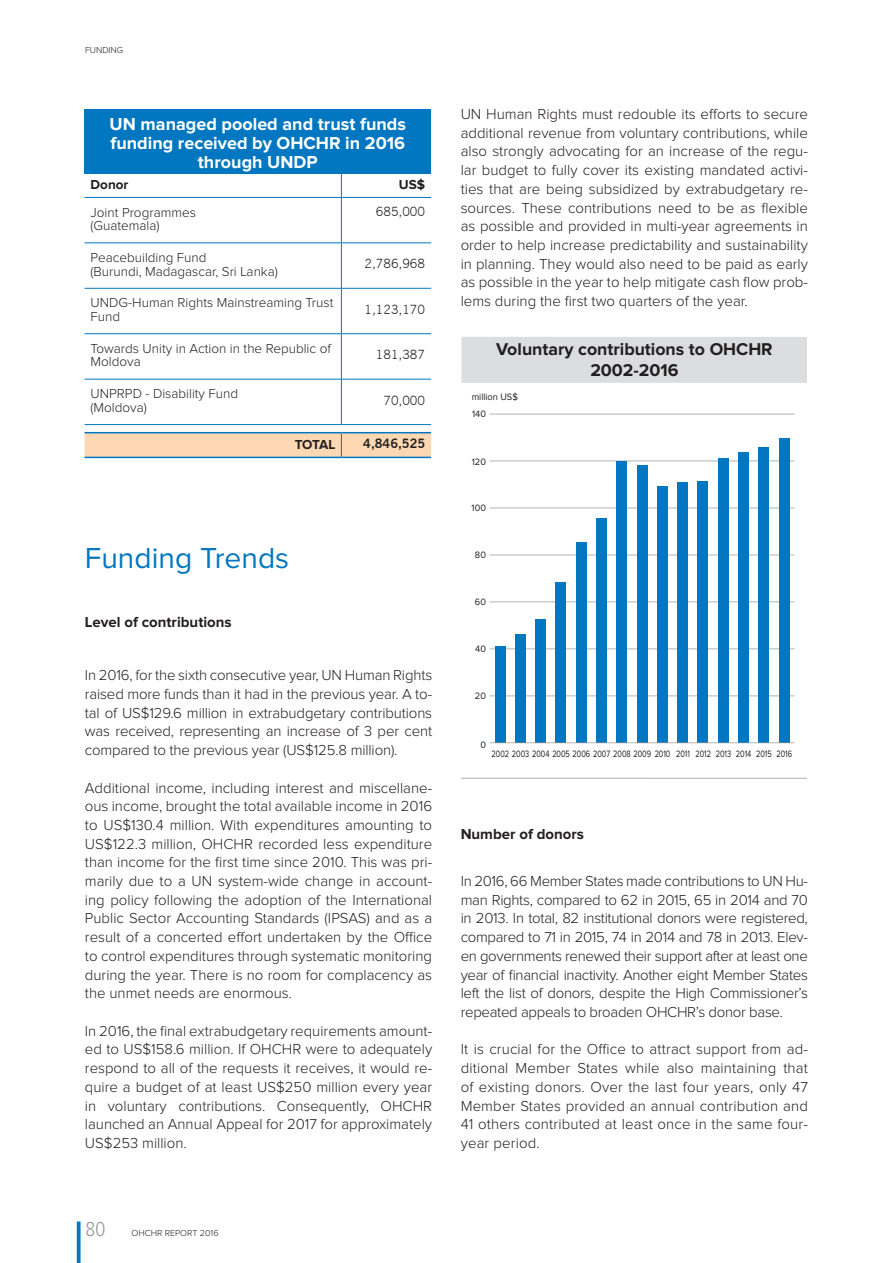
<style>
.page{position:relative;width:893px;height:1263px;background:#fff}
.page>*{position:absolute;margin:0;border:0;box-sizing:border-box;transform-origin:0 0}
.Main_Heading{font:30px "Proxima Nova";color:#0077c0}
.t1{font:300 21px "Proxima Nova Cond";color:#939598}
.Title_Table_Text{font:700 18px/19.2px "Proxima Nova";color:#fff;text-align:center}
.t2{font:700 17.7px/21.3px "Proxima Nova";color:#231f20;text-align:center}
.t3{font:300 15px/18.8px "Proxima Nova";color:#231f20;text-align:justify}
.Subheading-minor{font:700 15px "Proxima Nova";color:#231f20}
.Table_Text_9{font:300 13.5px/13.5px "Proxima Nova";color:#231f20}
.Table_Text_9-2{font:700 13.5px "Proxima Nova";color:#231f20}
.Table_text_9_Figure{font:300 12.75px "News Gothic BT";color:#231f20}
.Table_text_9_Figure-2{font:700 12.75px "News Gothic BT";color:#231f20}
.t4{font:9.6px "Proxima Nova";color:#231f20;scale:.77 1}
.t5{font:9.6px "Proxima Nova";color:#231f20;scale:.96 1}
.t6{font:9.6px "Proxima Nova";color:#231f20}
.t7{font:300 9px "Proxima Nova";color:#231f20}
</style>
<div class="page">
<svg style="left:77px;top:1221px;width:4px;height:42px"></svg>
<div style="left:461px;top:337px;width:346px;height:46px;background:#dcdddf"></div>
<svg style="left:490px;top:414px;width:304px;height:282px"></svg>
<div style="left:495px;top:646px;width:10px;height:97px;background:#0077c0"></div>
<div style="left:515px;top:635px;width:11px;height:108px;background:#0077c0"></div>
<div style="left:535px;top:619px;width:11px;height:124px;background:#0077c0"></div>
<div style="left:556px;top:582px;width:10px;height:161px;background:#0077c0"></div>
<div style="left:576px;top:542px;width:10px;height:201px;background:#0077c0"></div>
<div style="left:596px;top:518px;width:11px;height:225px;background:#0077c0"></div>
<div style="left:617px;top:461px;width:10px;height:282px;background:#0077c0"></div>
<div style="left:637px;top:465px;width:10px;height:278px;background:#0077c0"></div>
<div style="left:657px;top:486px;width:11px;height:257px;background:#0077c0"></div>
<div style="left:677px;top:482px;width:11px;height:261px;background:#0077c0"></div>
<div style="left:698px;top:482px;width:10px;height:261px;background:#0077c0"></div>
<div style="left:718px;top:458px;width:10px;height:285px;background:#0077c0"></div>
<div style="left:738px;top:452px;width:11px;height:291px;background:#0077c0"></div>
<div style="left:758px;top:447px;width:11px;height:296px;background:#0077c0"></div>
<div style="left:779px;top:438px;width:10px;height:305px;background:#0077c0"></div>
<svg style="left:490px;top:742px;width:304px;height:1px"></svg>
<div style="left:85px;top:109px;width:346px;height:65px;background:#0077c0"></div>
<svg style="left:85px;top:198px;width:346px;height:228px"></svg>
<hr style="left:85px;top:243px;width:256px;height:1px;background:#0077c0">
<hr style="left:341px;top:243px;width:90px;height:1px;background:#0077c0">
<hr style="left:85px;top:288px;width:256px;height:1px;background:#0077c0">
<hr style="left:341px;top:288px;width:90px;height:1px;background:#0077c0">
<hr style="left:85px;top:333px;width:256px;height:1px;background:#0077c0">
<hr style="left:341px;top:333px;width:90px;height:1px;background:#0077c0">
<hr style="left:85px;top:379px;width:256px;height:1px;background:#0077c0">
<hr style="left:341px;top:379px;width:90px;height:1px;background:#0077c0">
<hr style="left:85px;top:432px;width:256px;height:1px;background:#0077c0">
<hr style="left:341px;top:432px;width:90px;height:1px;background:#0077c0">
<hr style="left:85px;top:457px;width:256px;height:1px;background:#0077c0">
<hr style="left:341px;top:457px;width:90px;height:1px;background:#0077c0">
<svg style="left:341px;top:174px;width:1px;height:23px"></svg>
<hr style="left:341px;top:198px;width:1px;height:45px;background:#0077c0">
<hr style="left:341px;top:243px;width:1px;height:45px;background:#0077c0">
<hr style="left:341px;top:289px;width:1px;height:44px;background:#0077c0">
<hr style="left:341px;top:334px;width:1px;height:45px;background:#0077c0">
<hr style="left:341px;top:379px;width:1px;height:45px;background:#0077c0">
<svg style="left:85px;top:433px;width:346px;height:24px"></svg>
<hr style="left:85px;top:197px;width:256px;height:1px;background:#0077c0">
<hr style="left:341px;top:197px;width:90px;height:1px;background:#0077c0">
<hr style="left:85px;top:424px;width:256px;height:1px;background:#0077c0">
<hr style="left:341px;top:424px;width:90px;height:1px;background:#0077c0">
<p class="t7" style="left:85px;top:46px;width:40px">FUNDING</p>
<p class="Title_Table_Text" style="left:110px;top:115px;width:298px">UN managed pooled and trust funds funding received by OHCHR in 2016 through UNDP</p>
<p class="Table_Text_9-2" style="left:91px;top:178px;width:39px">Donor</p>
<p class="Table_Text_9-2" style="left:399px;top:178px;width:28px">US$</p>
<p class="Table_Text_9" style="left:91px;top:206px;width:107px">Joint Programmes (Guatemala)</p>
<p class="Table_text_9_Figure" style="left:376px;top:203px;width:51px">685,000</p>
<p class="Table_Text_9" style="left:91px;top:251px;width:189px">Peacebuilding Fund<br>(Burundi, Madagascar, Sri Lanka)</p>
<p class="Table_text_9_Figure" style="left:364px;top:256px;width:62px">2,786,968</p>
<p class="Table_Text_9" style="left:91px;top:297px;width:244px">UNDG-Human Rights Mainstreaming Trust<br>Fund</p>
<p class="Table_text_9_Figure" style="left:364px;top:301px;width:62px">1,123,170</p>
<p class="Table_Text_9" style="left:91px;top:342px;width:242px">Towards Unity in Action in the Republic of<br>Moldova</p>
<p class="Table_text_9_Figure" style="left:376px;top:347px;width:51px">181,387</p>
<p class="Table_Text_9" style="left:91px;top:388px;width:149px">UNPRPD - Disability Fund (Moldova)</p>
<p class="Table_text_9_Figure" style="left:383px;top:392px;width:43px">70,000</p>
<p class="Table_Text_9-2" style="left:295px;top:438px;width:42px">TOTAL</p>
<p class="Table_text_9_Figure-2" style="left:363px;top:436px;width:63px">4,846,525</p>
<p class="Main_Heading" style="left:85px;top:544px;width:206px">Funding Trends</p>
<p class="Subheading-minor" style="left:85px;top:615px;width:148px">Level of contributions</p>
<p class="t3" style="left:85px;top:666px;width:349px">In 2016, for the sixth consecutive year, UN Human Rights raised more funds than it had in the previous year. A to&shy;tal of US$129.6 million in extrabudgetary contributions was received, representing an increase of 3 per cent compared to the previous year (US$125.8 million).</p>
<p class="t3" style="left:85px;top:779px;width:349px">Additional income, including interest and miscellane&shy;ous income, brought the total available income in 2016 to US$130.4 million. With expenditures amounting to US$122.3 million, OHCHR recorded less expenditure than income for the first time since 2010. This was pri&shy;marily due to a UN system-wide change in account&shy;ing policy following the adoption of the International Public Sector Accounting Standards (IPSAS) and as a result of a concerted effort undertaken by the Office to control expenditures through systematic monitoring during the year. There is no room for complacency as the unmet needs are enormous.</p>
<p class="t3" style="left:85px;top:1022px;width:349px">In 2016, the final extrabudgetary requirements amount&shy;ed to US$158.6 million. If OHCHR were to adequately respond to all of the requests it receives, it would re&shy;quire a budget of at least US$250 million every year in voluntary contributions. Consequently, OHCHR launched an Annual Appeal for 2017 for approximately US$253 million.</p>
<h2 class="t1" style="left:85px;top:1219px;width:22px">80</h2>
<p class="t7" style="left:131px;top:1229px;width:89px">OHCHR REPORT 2016</p>
<p class="t3" style="left:461px;top:105px;width:349px">UN Human Rights must redouble its efforts to secure additional revenue from voluntary contributions, while also strongly advocating for an increase of the regu&shy;lar budget to fully cover its existing mandated activi&shy;ties that are being subsidized by extrabudgetary re&shy;sources. These contributions need to be as flexible as possible and provided in multi-year agreements in order to help increase predictability and sustainability in planning. They would also need to be paid as early as possible in the year to help mitigate cash flow prob&shy;lems during the first two quarters of the year.</p>
<p class="t2" style="left:496px;top:340px;width:278px">Voluntary contributions to OHCHR<br>2002-2016</p>
<p class="t6" style="left:472px;top:393px;width:48px">million US$</p>
<p class="t5" style="left:472px;top:410px;width:16px">140</p>
<p class="t5" style="left:472px;top:457px;width:16px">120</p>
<p class="t5" style="left:472px;top:504px;width:16px">100</p>
<p class="t5" style="left:475px;top:551px;width:13px">80</p>
<p class="t5" style="left:475px;top:598px;width:13px">60</p>
<p class="t5" style="left:475px;top:645px;width:13px">40</p>
<p class="t5" style="left:475px;top:692px;width:13px">20</p>
<p class="t5" style="left:480px;top:740px;width:7px">0</p>
<p class="t4" style="left:492px;top:750px;width:259px">2002 2003 2004 2005 2006 2007 2008 2009 2010 2011</p>
<p class="t4" style="left:716px;top:750px;width:22px">2013</p>
<p class="t4" style="left:695px;top:750px;width:22px">2012</p>
<p class="t4" style="left:736px;top:750px;width:22px">2014</p>
<p class="t4" style="left:756px;top:750px;width:48px">2015 2016</p>
<p class="Subheading-minor" style="left:461px;top:827px;width:125px">Number of donors</p>
<p class="t3" style="left:461px;top:872px;width:349px">In 2016, 66 Member States made contributions to UN Hu&shy;man Rights, compared to 62 in 2015, 65 in 2014 and 70 in 2013. In total, 82 institutional donors were registered, compared to 71 in 2015, 74 in 2014 and 78 in 2013. Elev&shy;en governments renewed their support after at least one year of financial inactivity. Another eight Member States left the list of donors, despite the High Commissioner’s repeated appeals to broaden OHCHR’s donor base.</p>
<p class="t3" style="left:461px;top:1041px;width:349px">It is crucial for the Office to attract support from ad&shy;ditional Member States while also maintaining that of existing donors. Over the last four years, only 47<br>Member States provided an annual contribution and 41 others contributed at least once in the same four&shy;year period.</p>
</div>
